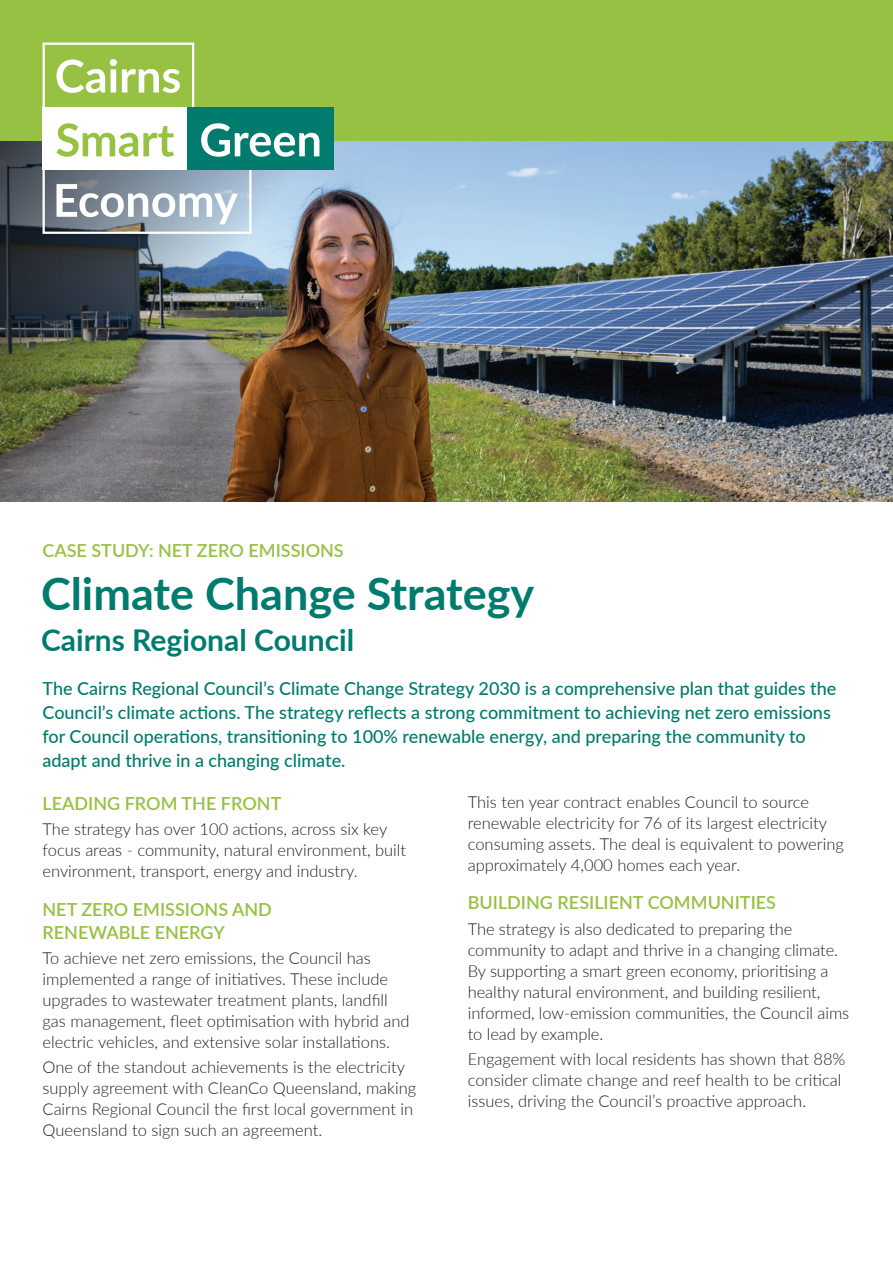
<style>
.page{position:relative;width:893px;height:1263px;background:#fff}
.page>*{position:absolute;margin:0;border:0;box-sizing:border-box;transform-origin:0 0}
.t1{font:700 45px "Lato";color:#007b6d}
.t2{font:700 30px "Lato";color:#007b6d}
.t3{font:500 18px/24px "Lato";color:#007b6d}
.t4{font:600 18px/22.5px "Lato";color:#97c143}
.t5{font:300 16.5px/21px "Lato";color:#231f20}
</style>
<div class="page">
<img style="left:0;top:140px;width:893px;height:362px">
<div style="left:0;top:0;width:893px;height:140px;background:#97c143"></div>
<svg style="left:43px;top:169px;width:209px;height:65px"></svg>
<svg style="left:43px;top:43px;width:151px;height:64px"></svg>
<div style="left:43px;top:107px;width:144px;height:62px;background:#fff"></div>
<svg style="left:57px;top:123px;width:117px;height:34px"></svg>
<div style="left:187px;top:107px;width:146px;height:62px;background:#007b6d"></div>
<svg style="left:201px;top:123px;width:118px;height:34px"></svg>
<p class="t4" style="left:43px;top:539px;width:303px">CASE STUDY: NET ZERO EMISSIONS</p>
<h1 class="t1" style="left:41px;top:561px;width:495px">Climate Change Strategy</h1>
<h2 class="t2" style="left:41px;top:617px;width:315px">Cairns Regional Council</h2>
<p class="t3" style="left:43px;top:675px;width:795px">The Cairns Regional Council’s Climate Change Strategy 2030 is a comprehensive plan that guides the Council’s climate actions. The strategy reflects a strong commitment to achieving net zero emissions for Council operations, transitioning to 100% renewable energy, and preparing the community to adapt and thrive in a changing climate.</p>
<p class="t4" style="left:43px;top:791px;width:240px">LEADING FROM THE FRONT</p>
<p class="t5" style="left:43px;top:818px;width:365px">The strategy has over 100 actions, across six key focus areas - community, natural environment, built environment, transport, energy and industry.</p>
<p class="t4" style="left:43px;top:898px;width:231px">NET ZERO EMISSIONS AND<br>RENEWABLE ENERGY</p>
<p class="t5" style="left:43px;top:947px;width:369px">To achieve net zero emissions, the Council has implemented a range of initiatives. These include upgrades to wastewater treatment plants, landfill gas management, fleet optimisation with hybrid and electric vehicles, and extensive solar installations.</p>
<p class="t5" style="left:43px;top:1056px;width:375px">One of the standout achievements is the electricity supply agreement with CleanCo Queensland, making Cairns Regional Council the first local government in Queensland to sign such an agreement.</p>
<p class="t5" style="left:468px;top:791px;width:378px">This ten year contract enables Council to source renewable electricity for 76 of its largest electricity consuming assets. The deal is equivalent to powering approximately 4,000 homes each year.</p>
<p class="t4" style="left:468px;top:891px;width:310px">BUILDING RESILIENT COMMUNITIES</p>
<p class="t5" style="left:468px;top:918px;width:383px">The strategy is also dedicated to preparing the community to adapt and thrive in a changing climate.<br>By supporting a smart green economy, prioritising a healthy natural environment, and building resilient, informed, low-emission communities, the Council aims to lead by example.</p>
<p class="t5" style="left:468px;top:1048px;width:379px">Engagement with local residents has shown that 88% consider climate change and reef health to be critical issues, driving the Council’s proactive approach.</p>
</div>
